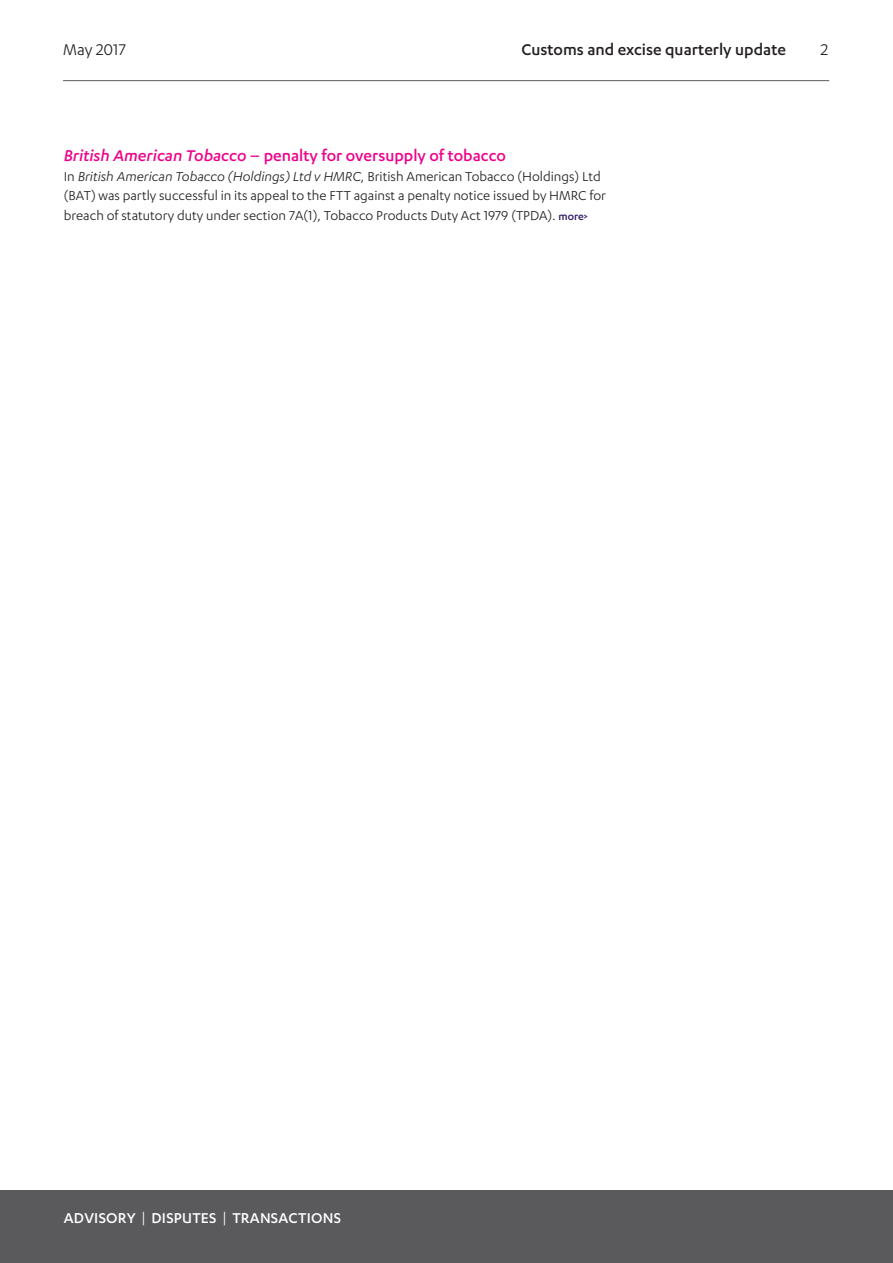
<style>
.page{position:relative;width:893px;height:1263px;background:#fff}
.page>*{position:absolute;margin:0;border:0;box-sizing:border-box;transform-origin:0 0}
.Heading_2__pink{font:500 18px "Karbon";color:#ed028c}
.Page_header{font:500 18px "Karbon";color:#231f20}
.Page_header-2{font:18px "Karbon";color:#231f20}
.t1{font:500 16.5px "Karbon";letter-spacing:.015em;color:#fff}
.Body{font:15px/19.5px "Karbon";color:#231f20}
.s1{font-style:italic}
.s2{font-weight:500;font-size:12px;color:#29135d}
.s3{font-weight:400}
</style>
<div class="page">
<hr style="left:63px;top:80px;width:766px;height:1px;background:#5a5a5d">
<div style="left:0;top:1191px;width:893px;height:72px;background:#5a5a5d"></div>
<p class="Page_header-2" style="left:63px;top:39px;width:64px">May 2017</p>
<p class="Page_header" style="left:521px;top:39px;width:266px">Customs and excise quarterly update</p>
<p class="Page_header-2" style="left:821px;top:39px;width:9px">2</p>
<p class="Heading_2__pink" style="left:64px;top:146px;width:444px"><span class="s1">British American Tobacco</span> – penalty for oversupply of tobacco</p>
<p class="Body" style="left:64px;top:166px;width:544px">In <span class="s1">British American Tobacco (Holdings) Ltd v HMRC</span>, British American Tobacco (Holdings) Ltd (BAT) was partly successful in its appeal to the FTT against a penalty notice issued by HMRC for breach of statutory duty under section 7A(1), Tobacco Products Duty Act 1979 (TPDA). <span class="s2">more&gt;</span></p>
<p class="t1" style="left:64px;top:1208px;width:279px">ADVISORY <span class="s3">|</span> DISPUTES <span class="s3">|</span> TRANSACTIONS</p>
</div>
